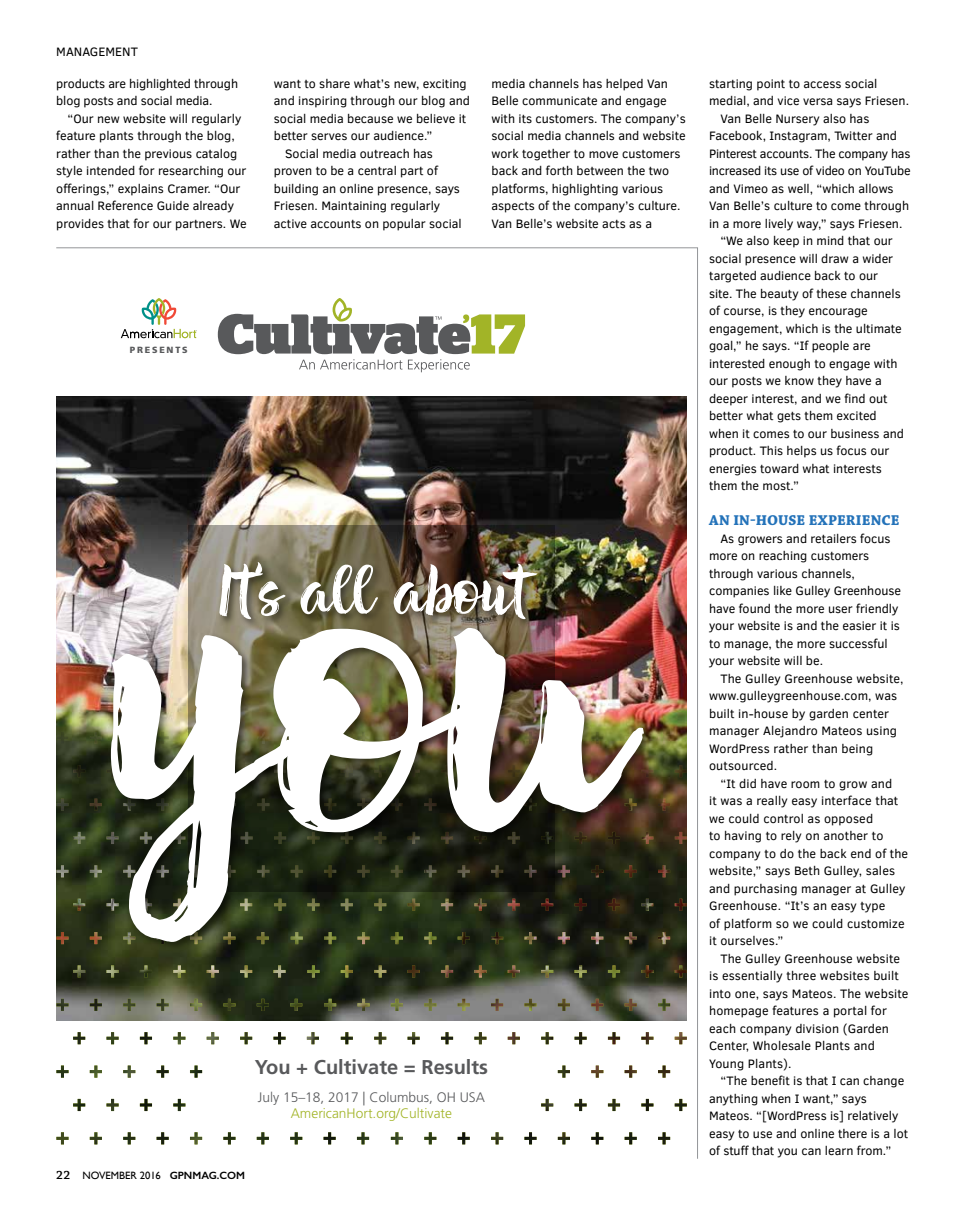
<style>
.page{position:relative;width:968px;height:1215px;background:#fff}
.page>*{position:absolute;margin:0;border:0;box-sizing:border-box;transform-origin:0 0}
.t1{font:462.5px "Brun";color:#fff}
.t2{font:75.75px "Brun";color:#fff}
.t3{font:700 20px "Frutiger";color:#58595b}
.t4{font:700 15px "Chaparral Pro";letter-spacing:.01em;color:#2372b9}
.t5{font:300 13.75px "Frutiger";color:#58595b}
.t6{font:300 13.75px "Frutiger";color:#a2b427}
.t7{font:12.5px/17.5px "Clear Sans";color:#000}
.t8{font:12.5px "Clear Sans";letter-spacing:-.02em;color:#000}
.t9{font:10.62px "Gill Sans";color:#000}
.t10{font:900 9px "Frutiger";letter-spacing:.2em;color:#58595b}
.t11{font:7.5px "Helvetica";color:#000}
.s1{font-family:"Chaparral Pro";font-weight:600;font-size:12.5px}
.s2{font-weight:600}
</style>
<div class="page">
<img style="left:56px;top:247px;width:642px;height:912px">
<p class="t7" style="left:56px;top:43px;width:83px">MANAGEMENT</p>
<p class="t7" style="left:56px;top:75px;width:183px">products are highlighted through blog posts and social media.</p>
<p class="t7" style="left:56px;top:110px;width:192px;text-indent:11px">“Our new website will regularly feature plants through the blog, rather than the previous catalog style intended for researching our offerings,” explains Cramer. “Our annual Reference Guide already provides that for our partners. We</p>
<p class="t7" style="left:274px;top:75px;width:194px">want to share what’s new, exciting</p>
<p class="t7" style="left:274px;top:92px;width:198px">and inspiring through our blog and</p>
<p class="t7" style="left:274px;top:110px;width:194px">social media because we believe it</p>
<p class="t7" style="left:274px;top:127px;width:160px">better serves our audience.”</p>
<p class="t7" style="left:285px;top:145px;width:149px">Social media outreach has</p>
<p class="t7" style="left:274px;top:162px;width:165px">proven to be a central part of</p>
<p class="t7" style="left:274px;top:180px;width:188px">building an online presence, says</p>
<p class="t7" style="left:274px;top:197px;width:168px">Friesen. Maintaining regularly</p>
<p class="t7" style="left:274px;top:215px;width:189px">active accounts on popular social</p>
<p class="t7" style="left:491px;top:75px;width:196px">media channels has helped Van<br>Belle communicate and engage with its customers. The company’s social media channels and website work together to move customers back and forth between the two platforms, highlighting various aspects of the company’s culture.<br>Van Belle’s website acts as a</p>
<p class="t7" style="left:709px;top:75px;width:170px">starting point to access social</p>
<p class="t7" style="left:709px;top:92px;width:201px">medial, and vice versa says Friesen.</p>
<p class="t7" style="left:720px;top:110px;width:150px">Van Belle Nursery also has</p>
<p class="t7" style="left:709px;top:127px;width:189px">Facebook, Instagram, Twitter and</p>
<p class="t8" style="left:709px;top:145px;width:203px">Pinterest accounts. The company has</p>
<p class="t8" style="left:709px;top:163px;width:203px">increased its use of video on YouTube</p>
<p class="t7" style="left:709px;top:180px;width:186px">and Vimeo as well, “which allows</p>
<p class="t7" style="left:709px;top:197px;width:201px">Van Belle’s culture to come through</p>
<p class="t7" style="left:709px;top:215px;width:195px">in a more lively way,” says Friesen.</p>
<p class="t7" style="left:720px;top:232px;width:174px">“We also keep in mind that our</p>
<p class="t7" style="left:709px;top:250px;width:186px">social presence will draw a wider</p>
<p class="t7" style="left:709px;top:267px;width:170px">targeted audience back to our</p>
<p class="t7" style="left:709px;top:285px;width:193px">site. The beauty of these channels</p>
<p class="t7" style="left:709px;top:302px;width:160px">of course, is they encourage</p>
<p class="t7" style="left:709px;top:320px;width:194px">engagement, which is the ultimate</p>
<p class="t7" style="left:709px;top:337px;width:163px">goal,” he says. “If people are</p>
<p class="t7" style="left:709px;top:355px;width:190px">interested enough to engage with</p>
<p class="t7" style="left:709px;top:372px;width:174px">our posts we know they have a</p>
<p class="t7" style="left:709px;top:390px;width:180px">deeper interest, and we find out</p>
<p class="t7" style="left:709px;top:407px;width:169px">better what gets them excited</p>
<p class="t7" style="left:709px;top:425px;width:196px">when it comes to our business and</p>
<p class="t7" style="left:709px;top:442px;width:182px">product. This helps us focus our</p>
<p class="t7" style="left:709px;top:460px;width:174px">energies toward what interests</p>
<p class="t7" style="left:709px;top:477px;width:91px">them the most.”</p>
<p class="t4" style="left:709px;top:512px;width:192px">AN IN-HOUSE EXPERIENCE</p>
<p class="t7" style="left:709px;top:530px;width:194px;text-indent:11px">As growers and retailers focus more on reaching customers through various channels, companies like Gulley Greenhouse have found the more user friendly your website is and the easier it is to manage, the more successful your website will be.</p>
<p class="t7" style="left:709px;top:670px;width:196px;text-indent:11px">The Gulley Greenhouse website, www.gulleygreenhouse.com, was built in-house by garden center manager Alejandro Mateos using<br>WordPress rather than being outsourced.</p>
<p class="t7" style="left:709px;top:775px;width:201px;text-indent:11px">“It did have room to grow and<br>it was a really easy interface that we could control as opposed<br>to having to rely on another to company to do the back end of the website,” says Beth Gulley, sales and purchasing manager at Gulley<br>Greenhouse. “It’s an easy type<br>of platform so we could customize it ourselves.”</p>
<p class="t7" style="left:709px;top:950px;width:201px;text-indent:11px">The Gulley Greenhouse website is essentially three websites built into one, says Mateos. The website homepage features a portal for each company division (Garden<br>Center, Wholesale Plants and<br>Young Plants).</p>
<p class="t7" style="left:709px;top:1072px;width:200px;text-indent:11px">“The benefit is that I can change anything when I want,” says<br>Mateos. “[WordPress is] relatively easy to use and online there is a lot of stuff that you can learn from.”</p>
<p class="t10" style="left:130px;top:345px;width:59px">PRESENTS</p>
<h2 class="t2" style="left:216px;top:543px;width:311px">It’s all about</h2>
<h1 class="t1" style="left:91px;top:397px;width:530px">you</h1>
<h3 class="t3" style="left:255px;top:1056px;width:235px">You + Cultivate = Results</h3>
<p class="t5" style="left:258px;top:1089px;width:228px">July 15–18, 2017 | Columbus, OH USA</p>
<p class="t6" style="left:291px;top:1106px;width:163px">AmericanHort.org/Cultivate</p>
<p class="t9" style="left:56px;top:1169px;width:190px"><span class="s1">22</span> NOVEMBER 2016 <span class="s2">GPNMAG.COM</span></p>
<p class="t11" style="left:69px;top:1169px;width:129px">AH_GPN_7x10_C17_Nov_FA.indd 1</p>
</div>
